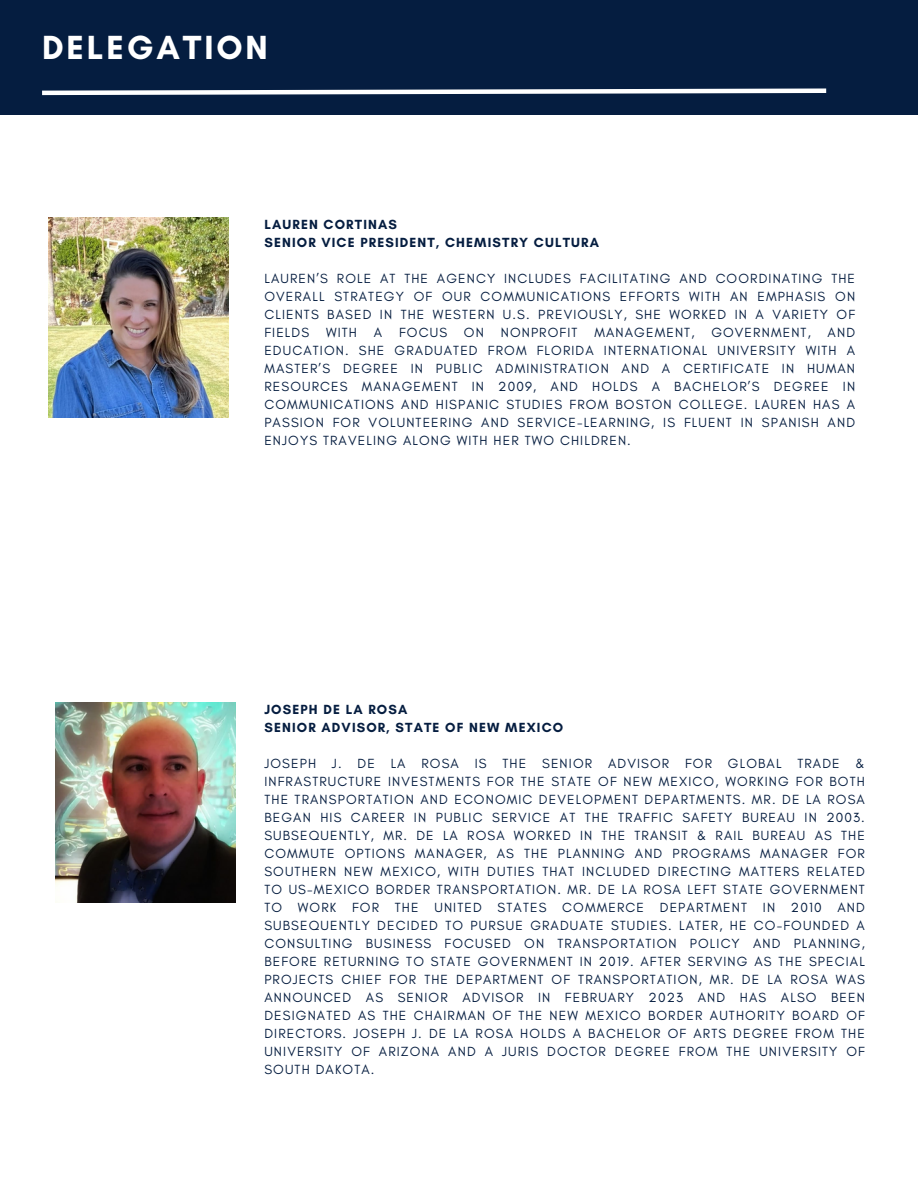
<style>
.page{position:relative;width:918px;height:1188px;background:#051d40}
.page>*{position:absolute;margin:0;border:0;box-sizing:border-box;transform-origin:0 0}
.t1{font:700 34.05px "Glacial Indifference";letter-spacing:.085em;color:#fff}
.t2{font:13.5px/18px "Glacial Indifference";letter-spacing:.085em;color:#051d40;text-align:justify}
.t3{font:700 13.5px "Glacial Indifference";letter-spacing:.085em;color:#051d40}
</style>
<div class="page">
<svg style="left:42px;top:88px;width:785px;height:8px"></svg>
<div style="left:0;top:115px;width:918px;height:1073px;background:#fff"></div>
<img style="left:48px;top:217px;width:180px;height:200px">
<img style="left:55px;top:702px;width:180px;height:200px">
<p class="t1" style="left:42px;top:27px;width:227px">DELEGATION</p>
<p class="t3" style="left:264px;top:216px;width:134px">LAUREN CORTINAS</p>
<p class="t3" style="left:264px;top:234px;width:336px">SENIOR VICE PRESIDENT, CHEMISTRY CULTURA</p>
<p class="t2" style="left:264px;top:270px;width:592px">LAUREN’S ROLE AT THE AGENCY INCLUDES FACILITATING AND COORDINATING THE OVERALL STRATEGY OF OUR COMMUNICATIONS EFFORTS WITH AN EMPHASIS ON CLIENTS BASED IN THE WESTERN U.S. PREVIOUSLY, SHE WORKED IN A VARIETY OF FIELDS WITH A FOCUS ON NONPROFIT MANAGEMENT, GOVERNMENT, AND EDUCATION. SHE GRADUATED FROM FLORIDA INTERNATIONAL UNIVERSITY WITH A MASTER’S DEGREE IN PUBLIC ADMINISTRATION AND A CERTIFICATE IN HUMAN RESOURCES MANAGEMENT IN 2009, AND HOLDS A BACHELOR’S DEGREE IN COMMUNICATIONS AND HISPANIC STUDIES FROM BOSTON COLLEGE. LAUREN HAS A PASSION FOR VOLUNTEERING AND SERVICE-LEARNING, IS FLUENT IN SPANISH AND ENJOYS TRAVELING ALONG WITH HER TWO CHILDREN.</p>
<p class="t3" style="left:264px;top:701px;width:145px">JOSEPH DE LA ROSA</p>
<p class="t3" style="left:264px;top:719px;width:300px">SENIOR ADVISOR, STATE OF NEW MEXICO</p>
<p class="t2" style="left:264px;top:755px;width:602px">JOSEPH J. DE LA ROSA IS THE SENIOR ADVISOR FOR GLOBAL TRADE &amp; INFRASTRUCTURE INVESTMENTS FOR THE STATE OF NEW MEXICO, WORKING FOR BOTH THE TRANSPORTATION AND ECONOMIC DEVELOPMENT DEPARTMENTS. MR. DE LA ROSA BEGAN HIS CAREER IN PUBLIC SERVICE AT THE TRAFFIC SAFETY BUREAU IN 2003.<br>SUBSEQUENTLY, MR. DE LA ROSA WORKED IN THE TRANSIT &amp; RAIL BUREAU AS THE COMMUTE OPTIONS MANAGER, AS THE PLANNING AND PROGRAMS MANAGER FOR SOUTHERN NEW MEXICO, WITH DUTIES THAT INCLUDED DIRECTING MATTERS RELATED TO US-MEXICO BORDER TRANSPORTATION. MR. DE LA ROSA LEFT STATE GOVERNMENT TO WORK FOR THE UNITED STATES COMMERCE DEPARTMENT IN 2010 AND SUBSEQUENTLY DECIDED TO PURSUE GRADUATE STUDIES. LATER, HE CO-FOUNDED A CONSULTING BUSINESS FOCUSED ON TRANSPORTATION POLICY AND PLANNING, BEFORE RETURNING TO STATE GOVERNMENT IN 2019. AFTER SERVING AS THE SPECIAL PROJECTS CHIEF FOR THE DEPARTMENT OF TRANSPORTATION, MR. DE LA ROSA WAS ANNOUNCED AS SENIOR ADVISOR IN FEBRUARY 2023 AND HAS ALSO BEEN DESIGNATED AS THE CHAIRMAN OF THE NEW MEXICO BORDER AUTHORITY BOARD OF DIRECTORS. JOSEPH J. DE LA ROSA HOLDS A BACHELOR OF ARTS DEGREE FROM THE UNIVERSITY OF ARIZONA AND A JURIS DOCTOR DEGREE FROM THE UNIVERSITY OF SOUTH DAKOTA.</p>
</div>
